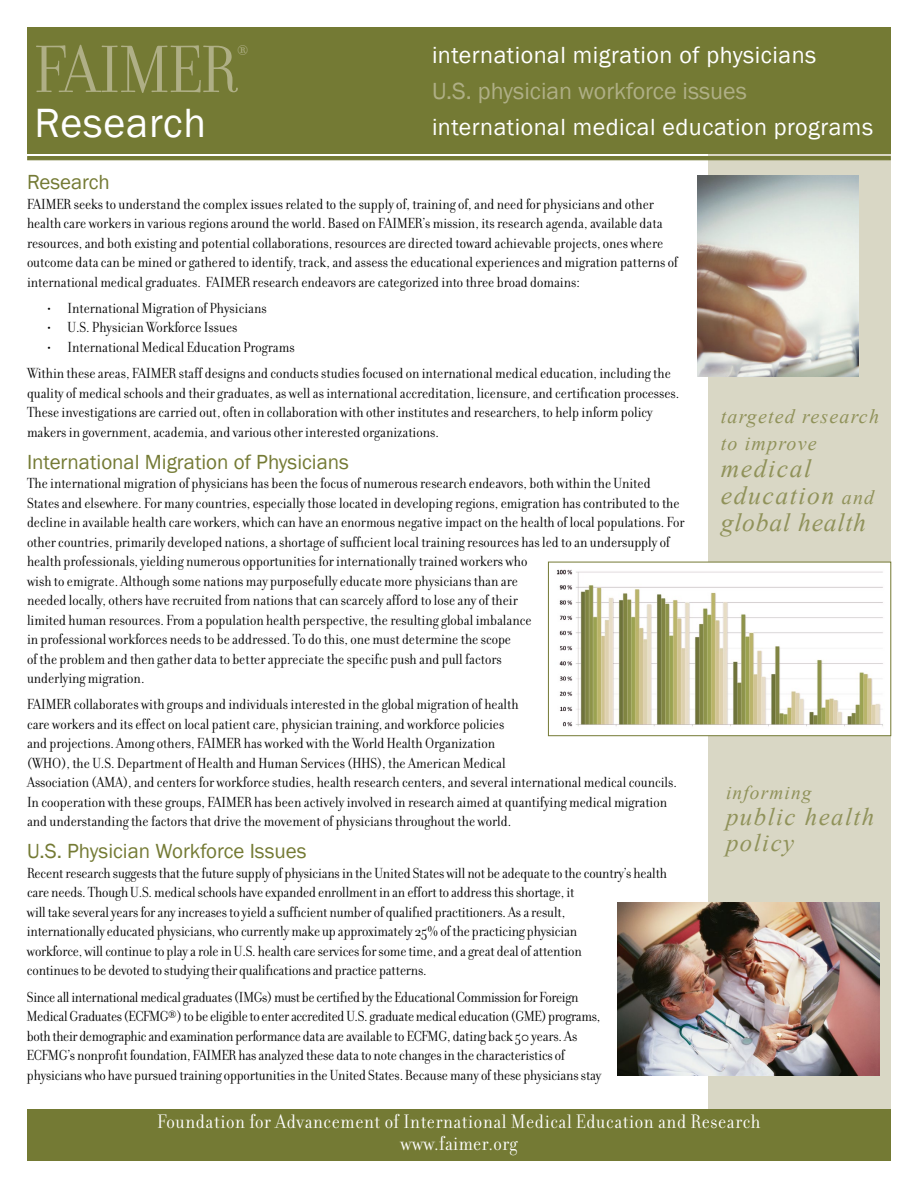
<style>
.page{position:relative;width:918px;height:1188px;background:#fff}
.page>*{position:absolute;margin:0;border:0;box-sizing:border-box;transform-origin:0 0}
.t1{font:72px "Filosofia Grand";color:#afaf86}
.t2{font:42px "Franklin Gothic";letter-spacing:.02em;color:#fff}
.t3{font:italic 25.65px/27px "Times New Roman";letter-spacing:.06em;color:#90925a}
.t4{font:italic 24.9px/26.2px "Times New Roman";letter-spacing:.06em;color:#90925a}
.t5{font:24px "Franklin Gothic";letter-spacing:.02em;color:#fff}
.t6{font:24px "Franklin Gothic";color:#afaf86}
.t7{font:21px/22.5px "Filosofia Grand";letter-spacing:.03em;color:#fff;text-align:center}
.t8{font:21px "Franklin Gothic";color:#747a34}
.t9{font:21px "Filosofia Grand";color:#afaf86}
.t10{font:italic 19.95px/27px "Times New Roman";letter-spacing:.06em;color:#90925a}
.t11{font:italic 19.35px "Times New Roman";letter-spacing:.06em;color:#90925a}
.t12{font:15.75px/19.5px "Filosofia Grand";color:#000}
.t13{font:15.75px/19.5px "Filosofia Grand";letter-spacing:-.02em;color:#000}
.s1{font-size:19.95px}
</style>
<div class="page">
<div style="left:708px;top:149px;width:183px;height:1012px;background:#d9d7c5"></div>
<div style="left:548px;top:562px;width:343px;height:174px;background:#fff;border:1px solid #747a34"></div>
<hr style="left:27px;top:156px;width:864px;height:4px;background:#747a34">
<div style="left:27px;top:27px;width:864px;height:126px;background:#747a34"></div>
<img style="left:697px;top:176px;width:162px;height:200px">
<img style="left:549px;top:568px;width:334px;height:162px">
<img style="left:618px;top:903px;width:262px;height:173px">
<div style="left:27px;top:1109px;width:864px;height:52px;background:#747a34"></div>
<h1 class="t1" style="left:34px;top:31px;width:204px">FAIMER</h1>
<h3 class="t9" style="left:237px;top:41px;width:13px">®</h3>
<h2 class="t2" style="left:34px;top:97px;width:173px">Research</h2>
<p class="t8" style="left:27px;top:169px;width:84px">Research</p>
<p class="t12" style="left:27px;top:194px;width:653px">FAIMER seeks to understand the complex issues related to the supply of, training of, and need for physicians and other health care workers in various regions around the world. Based on FAIMER’s mission, its research agenda, available data resources, and both existing and potential collaborations, resources are directed toward achievable projects, ones where outcome data can be mined or gathered to identify, track, and assess the educational experiences and migration patterns of international medical graduates. FAIMER research endeavors are categorized into three broad domains:</p>
<p class="t12" style="left:47px;top:299px;width:221px">• International Migration of Physicians</p>
<p class="t12" style="left:47px;top:318px;width:192px">• U.S. Physician Workforce Issues</p>
<p class="t12" style="left:47px;top:338px;width:249px">• International Medical Education Programs</p>
<p class="t12" style="left:27px;top:364px;width:654px">Within theseareas, FAIMER staff designsand conductsstudiesfocused on internationalmedicaleducation, includingthe quality ofmedicalschoolsand theirgraduates,as wellasinternationalaccreditation, licensure,and certification processes.</p>
<p class="t12" style="left:27px;top:403px;width:627px">These investigations are carried out, often in collaboration with other institutes and researchers, to help inform policy makers in government, academia, and various other interested organizations.</p>
<p class="t8" style="left:27px;top:449px;width:324px">International Migration of Physicians</p>
<p class="t12" style="left:27px;top:474px;width:659px">The international migration of physicians has been the focus of numerous research endeavors, both within the United<br>States and elsewhere. For many countries, especially those located in developing regions, emigration has contributed to the decline in available health care workers, which can have an enormous negative impact on the health of local populations. For</p>
<p class="t12" style="left:27px;top:532px;width:644px">othercountries, primarily developed nations,ashortage ofsufficient local trainingresources hasled to an undersupply of</p>
<p class="t12" style="left:27px;top:552px;width:502px">health professionals, yielding numerous opportunities for internationally trained workers who</p>
<p class="t12" style="left:27px;top:571px;width:492px">wish to emigrate. Although some nations may purposefully educate more physicians than are</p>
<p class="t12" style="left:27px;top:591px;width:492px">needed locally, others haverecruited fromnationsthatcan scarcelyafford to loseany of their</p>
<p class="t12" style="left:27px;top:610px;width:506px">limited human resources. From a population health perspective, the resulting global imbalance in professional workforces needs to be addressed. To do this, one must determine the scope</p>
<p class="t12" style="left:27px;top:649px;width:476px">of the problemand then gather datato betterappreciatethespecific push and pull factors</p>
<p class="t12" style="left:27px;top:665px;width:493px;line-height:26.2px">underlying migration.<br>FAIMER collaborates with groups and individuals interested in the global migration of health</p>
<p class="t12" style="left:27px;top:715px;width:479px">care workersand itseffect on local patientcare, physician training,and workforce policies</p>
<p class="t12" style="left:27px;top:734px;width:651px">and projections. Among others, FAIMER has worked with the World Health Organization<br>(WHO), the U.S. Department of Health and Human Services (HHS), the American Medical<br>Association (AMA), and centers for workforce studies, health research centers, and several international medical councils.<br>In cooperation with these groups, FAIMER has been actively involved in research aimed at quantifying medical migration and understanding the factors that drive the movement of physicians throughout the world.</p>
<p class="t8" style="left:27px;top:838px;width:281px">U.S. Physician Workforce Issues</p>
<p class="t12" style="left:27px;top:863px;width:642px">Recent research suggests that the future supply of physicians in the United States will not be adequate to the country’s health</p>
<p class="t12" style="left:27px;top:883px;width:549px">care needs. ThoughU.S.medicalschools haveexpanded enrollmentin an effortto addressthisshortage, it</p>
<p class="t12" style="left:27px;top:902px;width:540px">willtakeseveralyearsforanyincreasesto yield asufficient number of qualified practitioners. Asaresult,</p>
<p class="t12" style="left:27px;top:922px;width:556px">internationally educated physicians, who currently make up approximately 25% of the practicing physician workforce, will continue to play a role in U.S. health care services for some time, and a great deal of attention</p>
<p class="t12" style="left:27px;top:961px;width:401px">continuesto be devoted to studyingtheir qualificationsand practice patterns.</p>
<p class="t13" style="left:27px;top:987px;width:575px">Sinceallinternationalmedicalgraduates(IMGs)must be certified bytheEducationalCommissionfor Foreign Medical Graduates (ECFMG®)to beeligibleto enteraccredited U.S.graduatemedicaleducation(GME) programs, boththeir demographicand examinationperformance dataareavailableto ECFMG, dating back 50 years. As ECFMG’s nonprofitfoundation, FAIMER hasanalyzed these datato notechangesin thecharacteristics of</p>
<p class="t12" style="left:27px;top:1065px;width:576px">physicians who have pursued training opportunities in the United States. Because many of these physicians stay</p>
<h3 class="t5" style="left:432px;top:40px;width:386px">international migration of physicians</h3>
<h3 class="t6" style="left:432px;top:76px;width:316px">U.S. physician workforce issues</h3>
<h3 class="t5" style="left:432px;top:112px;width:443px">international medical education programs</h3>
<p class="t10" style="left:721px;top:402px;width:160px">targeted research to improve</p>
<h3 class="t3" style="left:721px;top:454px;width:155px">medical education <span class="s1">and </span>global health</h3>
<p class="t11" style="left:726px;top:779px;width:87px">informing</p>
<p class="t4" style="left:726px;top:803px;width:150px">public health policy</p>
<h3 class="t7" style="left:157px;top:1110px;width:605px">Foundation for Advancement of International Medical Education and Research www.faimer.org</h3>
</div>
